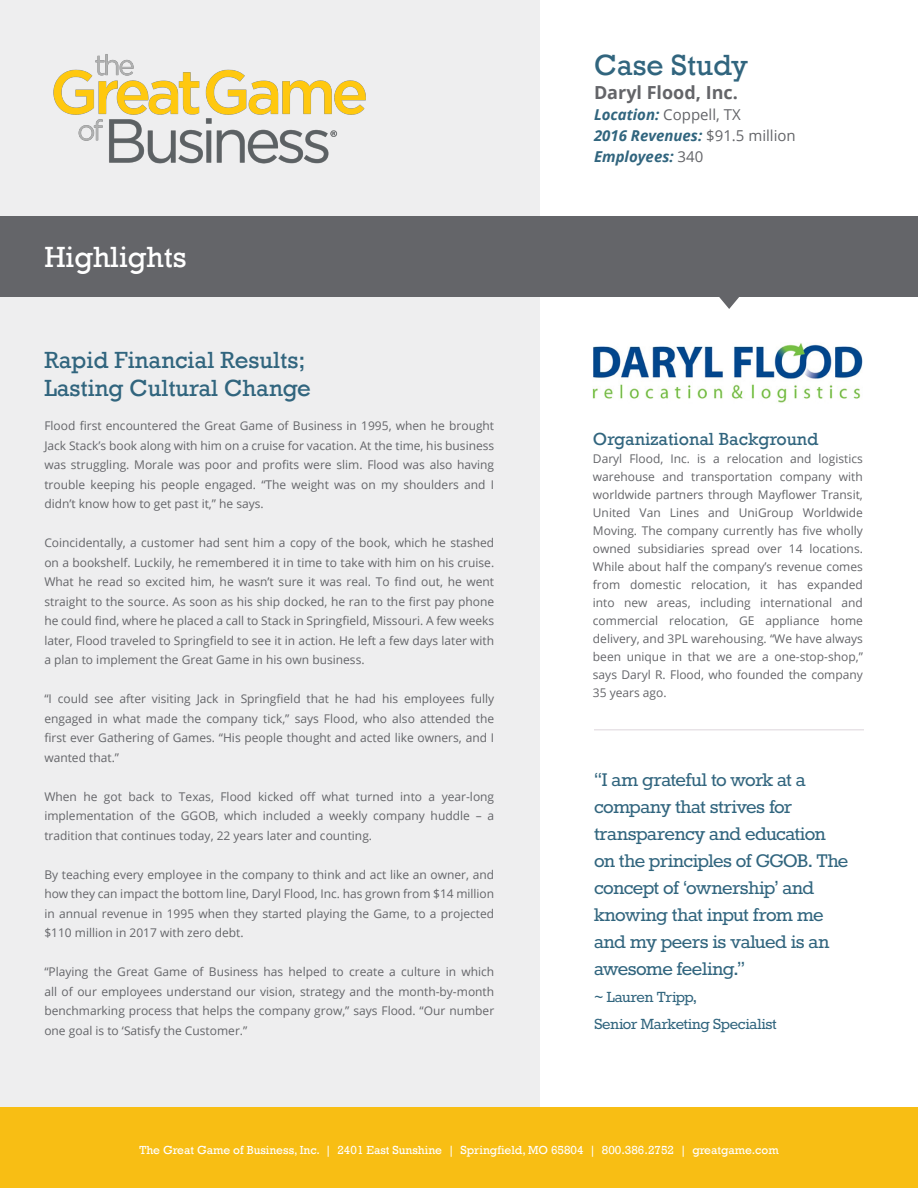
<style>
.page{position:relative;width:918px;height:1188px;background:#fff}
.page>*{position:absolute;margin:0;border:0;box-sizing:border-box;transform-origin:0 0}
.t1{font:30px "Rockwell";color:#fff}
.t2{font:30px "Rockwell";color:#31657e}
.t3{font:24px/28.8px "Rockwell";color:#31657e}
.t4{font:22.5px/27px "Rokkitt";letter-spacing:-.025em;color:#31657e}
.t5{font:18px/27px "Rokkitt";letter-spacing:-.02em;color:#31657e}
.t6{font:18px "Rockwell";color:#31657e}
.t7{font:700 18px "Open Sans";color:#646569}
.t8{font:italic 700 15px/21px "Open Sans";color:#31657e}
.t9{font:12px/19.5px "Open Sans";color:#646569;text-align:justify}
.t10{font:12px "Rockwell";color:#fff}
.s1{font-weight:400;font-style:normal;color:#646569}
</style>
<div class="page">
<div style="left:0;top:0;width:540px;height:1188px;background:#eeeeef"></div>
<img style="left:53px;top:54px;width:313px;height:110px">
<svg style="left:0;top:216px;width:918px;height:93px;background:#76777a"></svg>
<div style="left:0;top:1107px;width:918px;height:81px;background:#f8be14"></div>
<img style="left:593px;top:343px;width:270px;height:60px">
<hr style="left:594px;top:729px;width:270px;height:1px;background:#e8e3e7">
<h1 class="t1" style="left:44px;top:240px;width:144px">Highlights</h1>
<h2 class="t3" style="left:44px;top:346px;width:268px">Rapid Financial Results;<br>Lasting Cultural Change</h2>
<p class="t9" style="left:44px;top:416px;width:451px">Flood first encountered the Great Game of Business in 1995, when he brought Jack Stack’s book along with him on a cruise for vacation. At the time, his business was struggling. Morale was poor and profits were slim. Flood was also having trouble keeping his people engaged. “The weight was on my shoulders and I didn’t know how to get past it,” he says.</p>
<p class="t9" style="left:44px;top:533px;width:451px">Coincidentally, a customer had sent him a copy of the book, which he stashed on a bookshelf. Luckily, he remembered it in time to take with him on his cruise.<br>What he read so excited him, he wasn’t sure it was real. To find out, he went straight to the source. As soon as his ship docked, he ran to the first pay phone he could find, where he placed a call to Stack in Springfield, Missouri. A few weeks later, Flood traveled to Springfield to see it in action. He left a few days later with a plan to implement the Great Game in his own business.</p>
<p class="t9" style="left:44px;top:689px;width:451px">“I could see after visiting Jack in Springfield that he had his employees fully engaged in what made the company tick,” says Flood, who also attended the first ever Gathering of Games. “His people thought and acted like owners, and I wanted that.”</p>
<p class="t9" style="left:44px;top:786px;width:451px">When he got back to Texas, Flood kicked off what turned into a year-long implementation of the GGOB, which included a weekly company huddle – a tradition that continues today, 22 years later and counting.</p>
<p class="t9" style="left:44px;top:864px;width:451px">By teaching every employee in the company to think and act like an owner, and how they can impact the bottom line, Daryl Flood, Inc. has grown from $14 million in annual revenue in 1995 when they started playing the Game, to a projected $110 million in 2017 with zero debt.</p>
<p class="t9" style="left:44px;top:962px;width:451px">“Playing the Great Game of Business has helped to create a culture in which all of our employees understand our vision, strategy and the month-by-month benchmarking process that helps the company grow,” says Flood. “Our number one goal is to ‘Satisfy the Customer.”</p>
<h1 class="t2" style="left:594px;top:47px;width:155px">Case Study</h1>
<h3 class="t7" style="left:594px;top:80px;width:145px">Daryl Flood, Inc.</h3>
<p class="t8" style="left:594px;top:103px;width:203px">Location: <span class="s1">Coppell, TX<br></span>2016 Revenues: <span class="s1">$91.5 million<br></span>Employees: <span class="s1">340</span></p>
<h3 class="t6" style="left:593px;top:429px;width:227px">Organizational Background</h3>
<p class="t9" style="left:593px;top:449px;width:272px;line-height:18px">Daryl Flood, Inc. is a relocation and logistics warehouse and transportation company with worldwide partners through Mayflower Transit, United Van Lines and UniGroup Worldwide Moving. The company currently has five wholly owned subsidiaries spread over 14 locations.<br>While about half the company’s revenue comes from domestic relocation, it has expanded into new areas, including international and commercial relocation, GE appliance home delivery, and 3PL warehousing. “We have always been unique in that we are a one-stop-shop,” says Daryl R. Flood, who founded the company 35 years ago.</p>
<h3 class="t4" style="left:594px;top:767px;width:256px">“I am grateful to work at a company that strives for transparency and education on the principles of GGOB. The concept of ‘ownership’ and knowing that input from me and my peers is valued is an awesome feeling.”</h3>
<h3 class="t5" style="left:594px;top:984px;width:184px">~ Lauren Tripp,<br>Senior Marketing Specialist</h3>
<p class="t10" style="left:139px;top:1143px;width:641px">The Great Game of Business, Inc. | 2401 East Sunshine | Springfield, MO 65804 | 800.386.2752 | greatgame.com</p>
</div>
